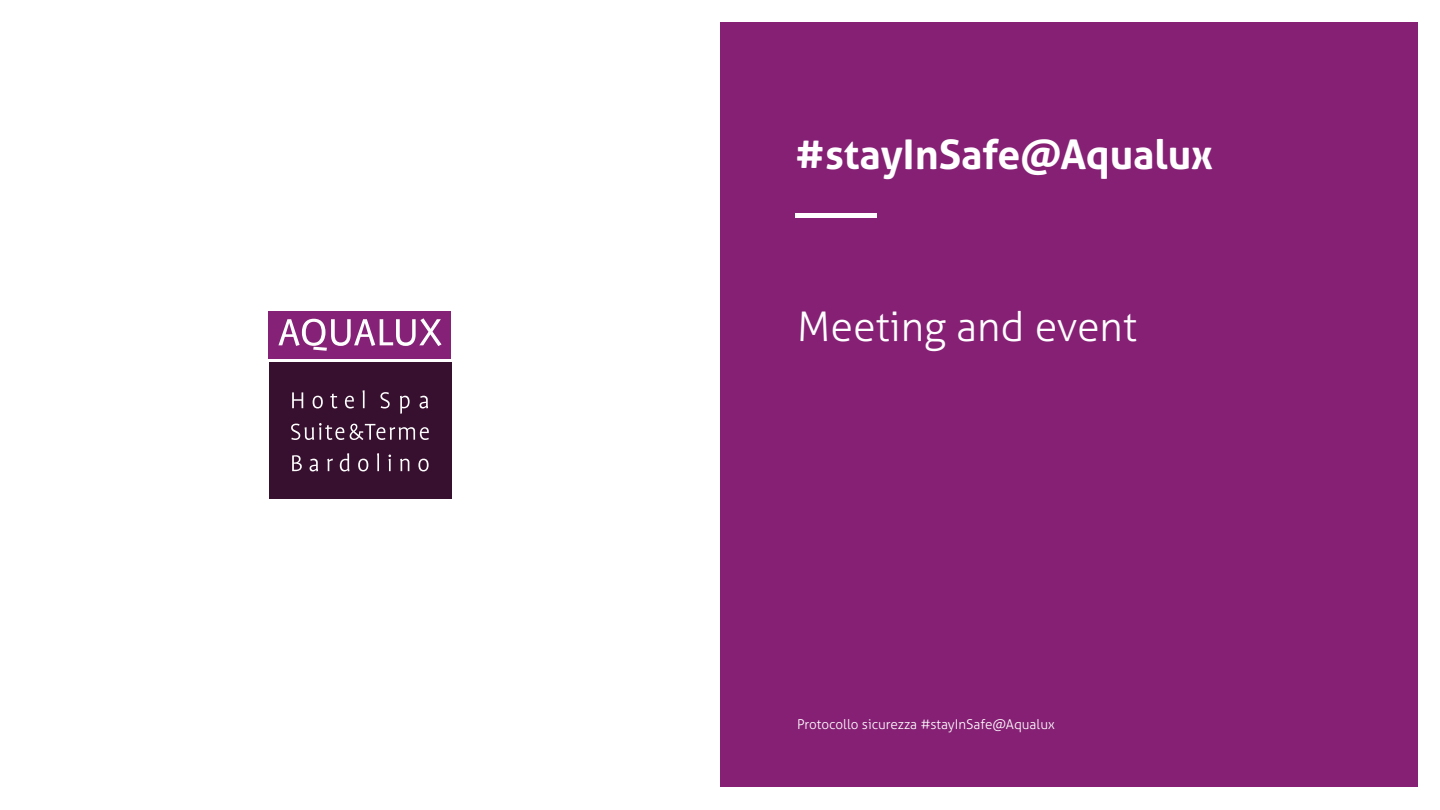
<style>
.page{position:relative;width:1440px;height:810px;background:#fff}
.page>*{position:absolute;margin:0;border:0;box-sizing:border-box;transform-origin:0 0}
.t1{font:700 40.88px "Aller";color:#fff}
.t2{font:300 40.88px "Aller";color:#fff}
.t3{font:300 13.5px "Aller";color:#fff}
</style>
<div class="page">
<div style="left:269px;top:311px;width:182px;height:47px;background:#852176"></div>
<svg style="left:278px;top:318px;width:164px;height:33px"></svg>
<div style="left:269px;top:363px;width:182px;height:136px;background:#38102f"></div>
<svg style="left:292px;top:392px;width:11px;height:16px"></svg>
<svg style="left:313px;top:396px;width:10px;height:12px"></svg>
<svg style="left:330px;top:394px;width:7px;height:14px"></svg>
<svg style="left:345px;top:396px;width:9px;height:12px"></svg>
<svg style="left:363px;top:390px;width:2px;height:18px"></svg>
<svg style="left:380px;top:392px;width:10px;height:16px"></svg>
<svg style="left:400px;top:396px;width:10px;height:18px"></svg>
<svg style="left:420px;top:396px;width:8px;height:13px"></svg>
<svg style="left:291px;top:423px;width:53px;height:17px"></svg>
<svg style="left:350px;top:424px;width:79px;height:16px"></svg>
<svg style="left:292px;top:455px;width:10px;height:16px"></svg>
<svg style="left:310px;top:459px;width:8px;height:12px"></svg>
<svg style="left:327px;top:459px;width:6px;height:12px"></svg>
<svg style="left:340px;top:453px;width:9px;height:18px"></svg>
<svg style="left:358px;top:459px;width:10px;height:12px"></svg>
<svg style="left:377px;top:453px;width:2px;height:18px"></svg>
<svg style="left:389px;top:455px;width:2px;height:16px"></svg>
<svg style="left:400px;top:459px;width:9px;height:12px"></svg>
<svg style="left:418px;top:459px;width:11px;height:12px"></svg>
<div style="left:720px;top:22px;width:698px;height:766px;background:#862075"></div>
<hr style="left:795px;top:213px;width:82px;height:4px;background:#fff">
<h1 class="t1" style="left:795px;top:129px;width:419px">#stayInSafe@Aqualux</h1>
<h1 class="t2" style="left:797px;top:302px;width:341px">Meeting and event</h1>
<p class="t3" style="left:797px;top:716px;width:259px">Protocollo sicurezza #stayInSafe@Aqualux</p>
</div>
